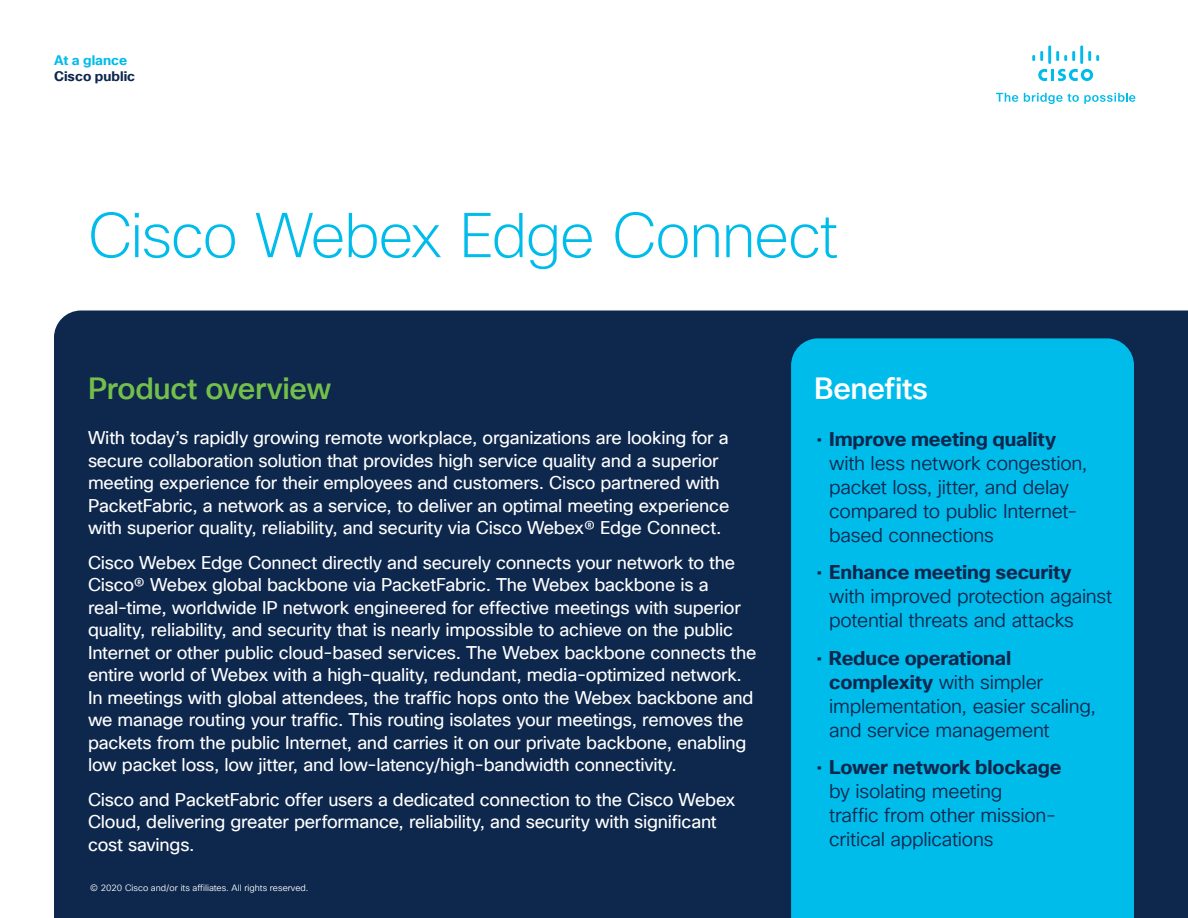
<style>
.page{position:relative;width:1188px;height:918px;background:#fff}
.page>*{position:absolute;margin:0;border:0;box-sizing:border-box;transform-origin:0 0}
.Title_Headline{font:200 61.5px "Cisco Sans TT";letter-spacing:-.025em;color:#00bceb}
.Intro_Heading-Green{font:500 30px "Cisco Sans TT";letter-spacing:-.015em;color:#74bf4b}
.Sidebar_Heading_Whit{font:500 30px "Cisco Sans TT";letter-spacing:-.01em;color:#fff}
.t1{font:19.5px/24px "Cisco Sans TT Light";letter-spacing:-.015em;color:#0d274d}
.Intro-body-white{font:18px/22.5px "Cisco Sans TT";letter-spacing:-.015em;color:#fff}
.t2{font:700 13.5px "Cisco Sans TT";color:#0d274d}
.t3{font:700 13.5px "Cisco Sans TT";color:#00bceb}
.Footer_white{font:9px "Cisco Sans TT Light";color:#fff}
.s1{font-family:"Cisco Sans TT"}
.s2{font-family:"Cisco Sans TT";font-weight:700}
</style>
<div class="page">
<svg style="left:996px;top:93px;width:22px;height:9px"></svg>
<svg style="left:1024px;top:93px;width:111px;height:11px"></svg>
<svg style="left:1038px;top:69px;width:55px;height:12px"></svg>
<svg style="left:1032px;top:51px;width:11px;height:10px"></svg>
<hr style="left:1048px;top:45px;width:3px;height:19px;background:#00bceb">
<svg style="left:1056px;top:51px;width:19px;height:10px"></svg>
<hr style="left:1080px;top:45px;width:3px;height:19px;background:#00bceb">
<svg style="left:1088px;top:51px;width:11px;height:10px"></svg>
<div style="left:54px;top:310px;width:1134px;height:608px;background:#0d274d"></div>
<svg style="left:791px;top:338px;width:343px;height:580px;background:#00b9e7"></svg>
<p class="t3" style="left:54px;top:51px;width:75px">At a glance</p>
<p class="t2" style="left:54px;top:67px;width:83px">Cisco public</p>
<p class="Title_Headline" style="left:88px;top:196px;width:752px">Cisco Webex Edge Connect</p>
<p class="Intro_Heading-Green" style="left:88px;top:369px;width:245px">Product overview</p>
<p class="Intro-body-white" style="left:88px;top:427px;width:643px">With today’s rapidly growing remote workplace, organizations are looking for a secure collaboration solution that provides high service quality and a superior meeting experience for their employees and customers. Cisco partnered with PacketFabric, a network as a service, to deliver an optimal meeting experience with superior quality, reliability, and security via Cisco Webex® Edge Connect.</p>
<p class="Intro-body-white" style="left:88px;top:552px;width:670px">Cisco Webex Edge Connect directly and securely connects your network to the Cisco® Webex global backbone via PacketFabric. The Webex backbone is a real-time, worldwide IP network engineered for effective meetings with superior quality, reliability, and security that is nearly impossible to achieve on the public Internet or other public cloud-based services. The Webex backbone connects the entire world of Webex with a high-quality, redundant, media-optimized network.<br>In meetings with global attendees, the traffic hops onto the Webex backbone and we manage routing your traffic. This routing isolates your meetings, removes the packets from the public Internet, and carries it on our private backbone, enabling low packet loss, low jitter, and low-latency/high-bandwidth connectivity.</p>
<p class="Intro-body-white" style="left:88px;top:789px;width:649px">Cisco and PacketFabric offer users a dedicated connection to the Cisco Webex<br>Cloud, delivering greater performance, reliability, and security with significant cost savings.</p>
<p class="Footer_white" style="left:90px;top:882px;width:220px">© 2020 Cisco and/or its affiliates. All rights reserved.</p>
<p class="Sidebar_Heading_Whit" style="left:814px;top:369px;width:115px">Benefits</p>
<p class="t1" style="left:829px;top:428px;width:260px;text-indent:-13px"><span class="s1">•</span> <span class="s2">Improve meeting quality </span>with less network congestion, packet loss, jitter, and delay compared to public Internet&shy;based connections</p>
<p class="t1" style="left:829px;top:561px;width:285px;text-indent:-13px"><span class="s1">•</span> <span class="s2">Enhance meeting security </span>with improved protection against potential threats and attacks</p>
<p class="t1" style="left:829px;top:647px;width:269px;text-indent:-13px"><span class="s1">•</span> <span class="s2">Reduce operational complexity</span> with simpler implementation, easier scaling, and service management</p>
<p class="t1" style="left:829px;top:756px;width:234px;text-indent:-13px"><span class="s1">•</span> <span class="s2">Lower network blockage </span>by isolating meeting<br>traffic from other mission&shy;critical applications</p>
</div>
